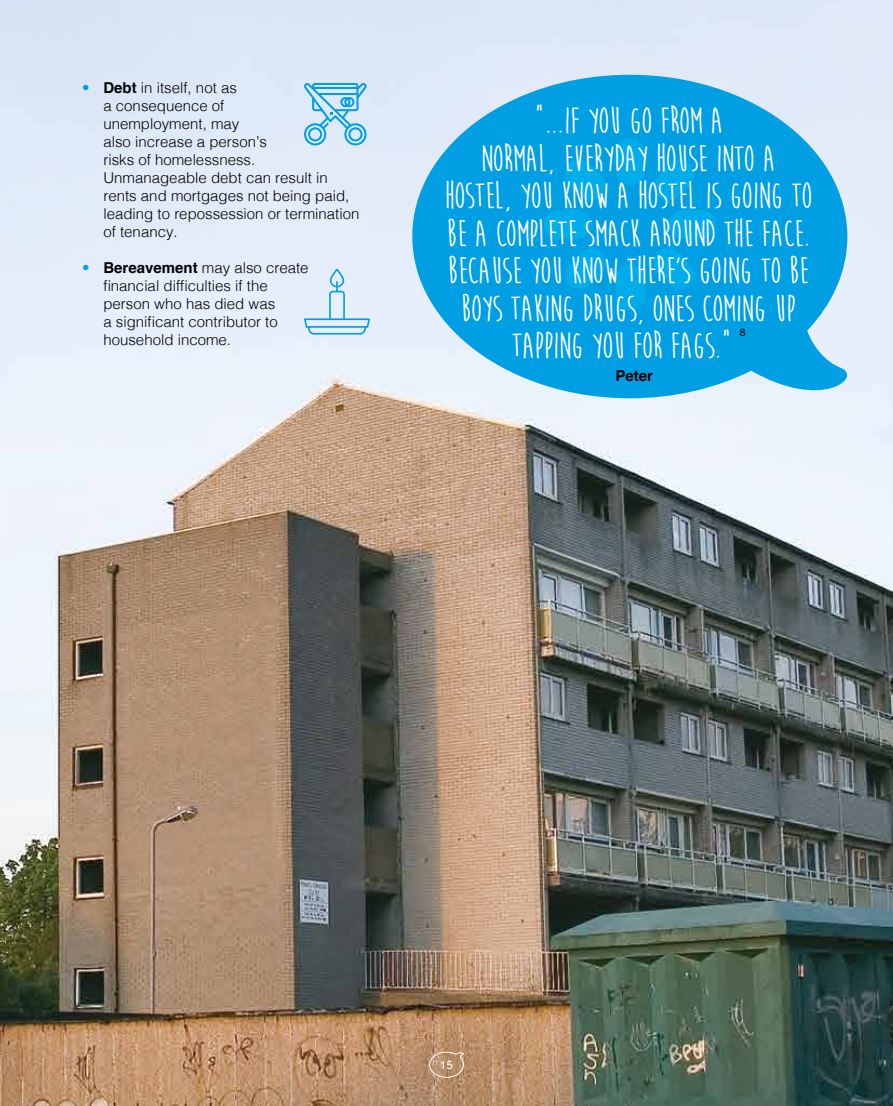
<style>
.page{position:relative;width:893px;height:1106px;background:#fff}
.page>*{position:absolute;margin:0;border:0;box-sizing:border-box;transform-origin:0 0}
.t1{font:700 37.95px/37.5px "Moon Flower";letter-spacing:-.03em;color:#fff;text-align:center}
.t2{font:300 15px/18px "Helvetica";color:#000}
.t3{font:700 15px "Helvetica";color:#000}
.t4{font:12px "Helvetica";color:#fff}
.t5{font:10.5px "Helvetica";color:#000}
.s1{color:#009fe3}
.s2{font-weight:700}
</style>
<div class="page">
<img style="left:0;top:0;width:893px;height:1106px">
<svg style="left:429px;top:1051px;width:36px;height:26px"></svg>
<svg style="left:304px;top:83px;width:63px;height:62px"></svg>
<svg style="left:304px;top:268px;width:66px;height:66px"></svg>
<svg style="left:412px;top:75px;width:452px;height:337px;fill:#009fe3"></svg>
<svg style="left:652px;top:158px;width:44px;height:44px"></svg>
<svg style="left:564px;top:247px;width:43px;height:43px"></svg>
<div style="left:669px;top:210px;width:47px;height:29px;background:#00ace9;border-radius:15px"></div>
<svg style="left:652px;top:247px;width:44px;height:43px"></svg>
<div style="left:615px;top:138px;width:29px;height:47px;background:#00ace9;border-radius:15px"></div>
<div style="left:615px;top:264px;width:29px;height:47px;background:#00ace9;border-radius:15px"></div>
<svg style="left:563px;top:158px;width:44px;height:43px"></svg>
<div style="left:544px;top:210px;width:47px;height:29px;background:#00ace9;border-radius:15px"></div>
<p class="t2" style="left:103px;top:77px;width:257px;text-indent:-21px"><span class="s1">•</span> <span class="s2">Debt</span> in itself, not as<br>a consequence of<br>unemployment, may<br>also increase a person’s<br>risks of homelessness.<br>Unmanageable debt can result in rents and mortgages not being paid, leading to repossession or termination of tenancy.</p>
<p class="t2" style="left:103px;top:257px;width:207px;text-indent:-21px"><span class="s1">•</span> <span class="s2">Bereavement</span> may also create financial difficulties if the person who has died was<br>a significant contributor to household income.</p>
<h1 class="t1" style="left:444px;top:102px;width:370px">“...IF YOU GO FROM A<br>NORMAL, EVERYDAY HOUSE INTO A<br>HOSTEL, YOU KNOW A HOSTEL IS GOING TO<br>BE A COMPLETE SMACK AROUND THE FACE.<br>BECAUSE YOU KNOW THERE’S GOING TO BE<br>BOYS TAKING DRUGS, ONES COMING UP<br>TAPPING YOU FOR FAGS.”</h1>
<p class="t5" style="left:740px;top:324px;width:7px">8</p>
<p class="t3" style="left:615px;top:364px;width:39px">Peter</p>
<p class="t4" style="left:440px;top:1055px;width:15px">15</p>
</div>
